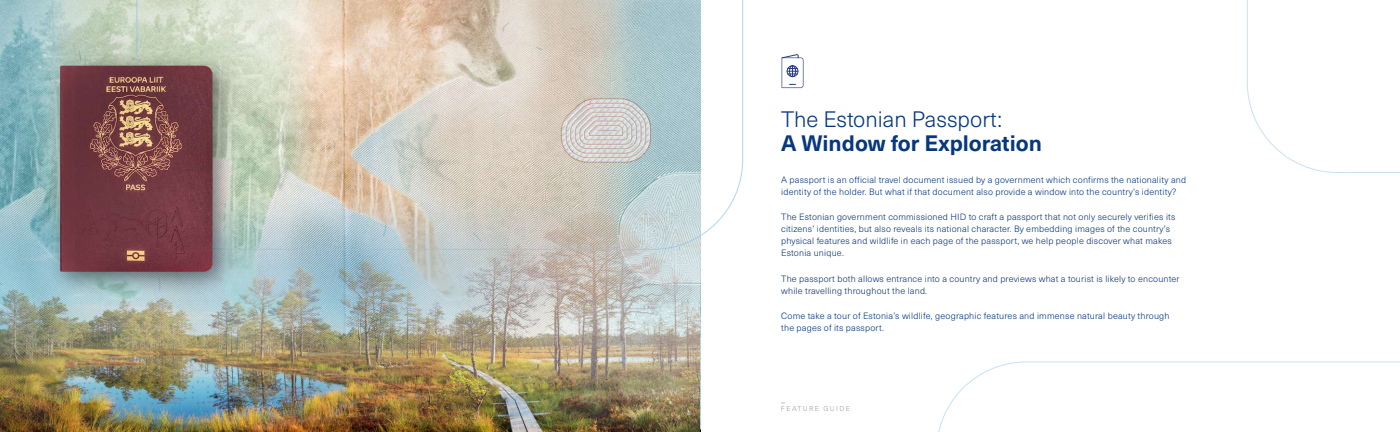
<style>
.page{position:relative;width:1400px;height:432px;background:#fff}
.page>*{position:absolute;margin:0;border:0;box-sizing:border-box;transform-origin:0 0}
.t1{font:700 22px "Neue Haas Unica Pro";color:#07377e}
.t2{font:300 22px "Neue Haas Unica Pro";color:#07377e}
.t3{font:100 17px "Neue Haas Unica Pro";color:#9d9fa2}
.t4{font:300 9px/12px "Neue Haas Unica Pro";letter-spacing:.02em;color:#07377e}
.t5{font:300 7px "Neue Haas Unica Pro";letter-spacing:.2em;color:#9d9fa2}
</style>
<div class="page">
<svg style="left:1247px;top:0;width:153px;height:173px"></svg>
<img style="left:0;top:0;width:136px;height:198px">
<img style="left:0;top:198px;width:700px;height:234px">
<svg style="left:136px;top:0;width:608px;height:250px;background:#d2d1c7"></svg>
<svg style="left:781px;top:54px;width:22px;height:34px"></svg>
<svg style="left:938px;top:361px;width:462px;height:71px"></svg>
<div style="left:48px;top:53px;width:189px;height:244px;background:#000;opacity:.49"></div>
<img style="left:60px;top:66px;width:152px;height:206px">
<h1 class="t2" style="left:781px;top:106px;width:222px">The Estonian Passport:</h1>
<h1 class="t1" style="left:781px;top:129px;width:262px">A Window for Exploration</h1>
<p class="t4" style="left:781px;top:174px;width:406px">A passport is an official travel document issued by a government which confirms the nationality and identity of the holder. But what if that document also provide a window into the country’s identity?</p>
<p class="t4" style="left:781px;top:211px;width:396px">The Estonian government commissioned HID to craft a passport that not only securely verifies its citizens’ identities, but also reveals its national character. By embedding images of the country’s physical features and wildlife in each page of the passport, we help people discover what makes Estonia unique.</p>
<p class="t4" style="left:781px;top:273px;width:400px">The passport both allows entrance into a country and previews what a tourist is likely to encounter while travelling throughout the land.</p>
<p class="t4" style="left:781px;top:310px;width:390px">Come take a tour of Estonia’s wildlife, geographic features and immense natural beauty through the pages of its passport.</p>
<h2 class="t3" style="left:781px;top:393px;width:6px">-</h2>
<p class="t5" style="left:781px;top:404px;width:71px">FEATURE GUIDE</p>
</div>
